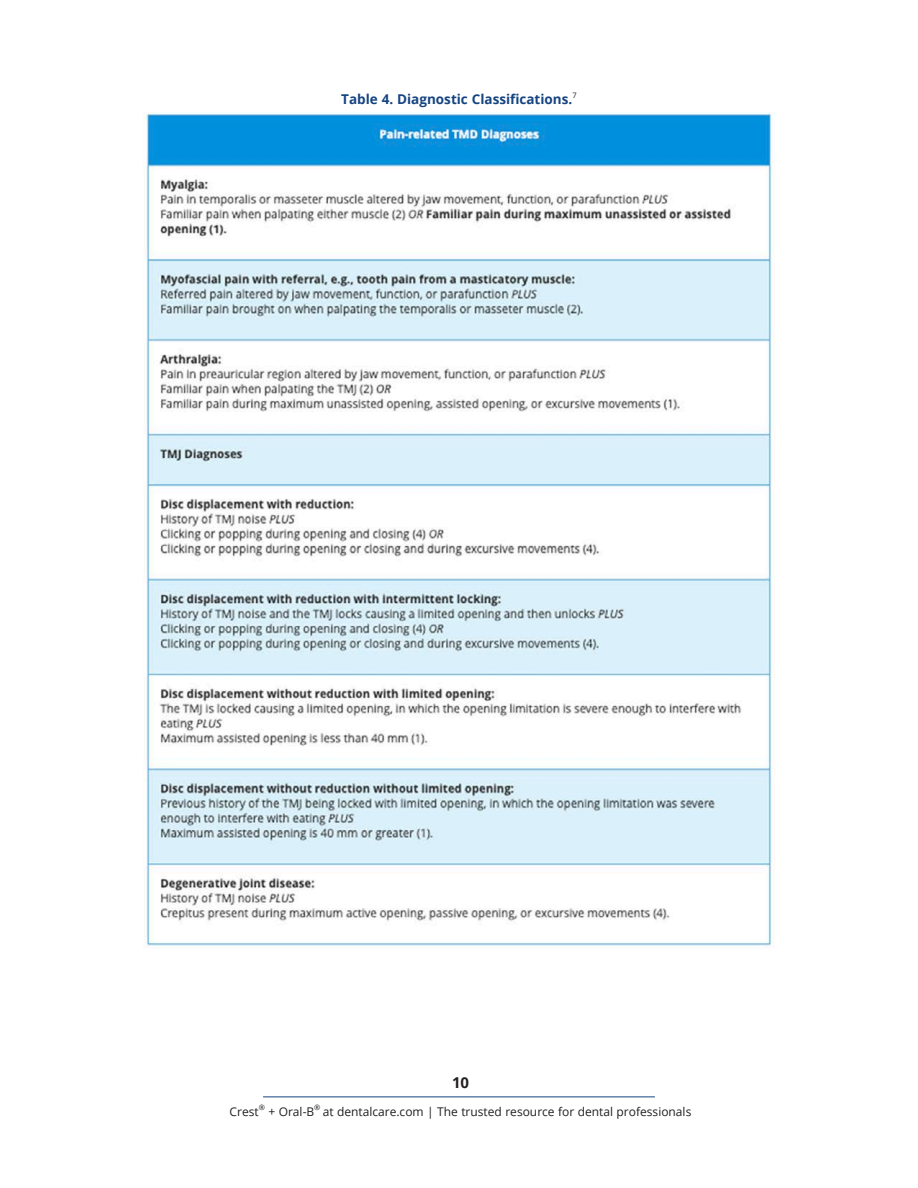
<style>
.page{position:relative;width:918px;height:1188px;background:#fff}
.page>*{position:absolute;margin:0;border:0;box-sizing:border-box;transform-origin:0 0}
.t1{font:700 15px "Open Sans";color:#231f20}
.References{font:700 13.5px "Open Sans";color:#164481}
.t2{font:12px "Open Sans";color:#231f20}
.t3{font:7.5px "Open Sans";color:#231f20}
</style>
<div class="page">
<hr style="left:263px;top:1096px;width:392px;height:1px;background:#164481">
<img style="left:143px;top:113px;width:632px;height:833px">
<p class="References" style="left:341px;top:89px;width:237px">Table 4. Diagnostic Classifications.<sup>7</sup></p>
<p class="t1" style="left:452px;top:1072px;width:19px">10</p>
<p class="t2" style="left:230px;top:1103px;width:31px">Crest</p>
<p class="t3" style="left:259px;top:1102px;width:8px">®</p>
<p class="t2" style="left:268px;top:1103px;width:47px">+ Oral-B</p>
<p class="t3" style="left:314px;top:1102px;width:8px">®</p>
<p class="t2" style="left:323px;top:1103px;width:370px">at dentalcare.com | The trusted resource for dental professionals</p>
</div>
